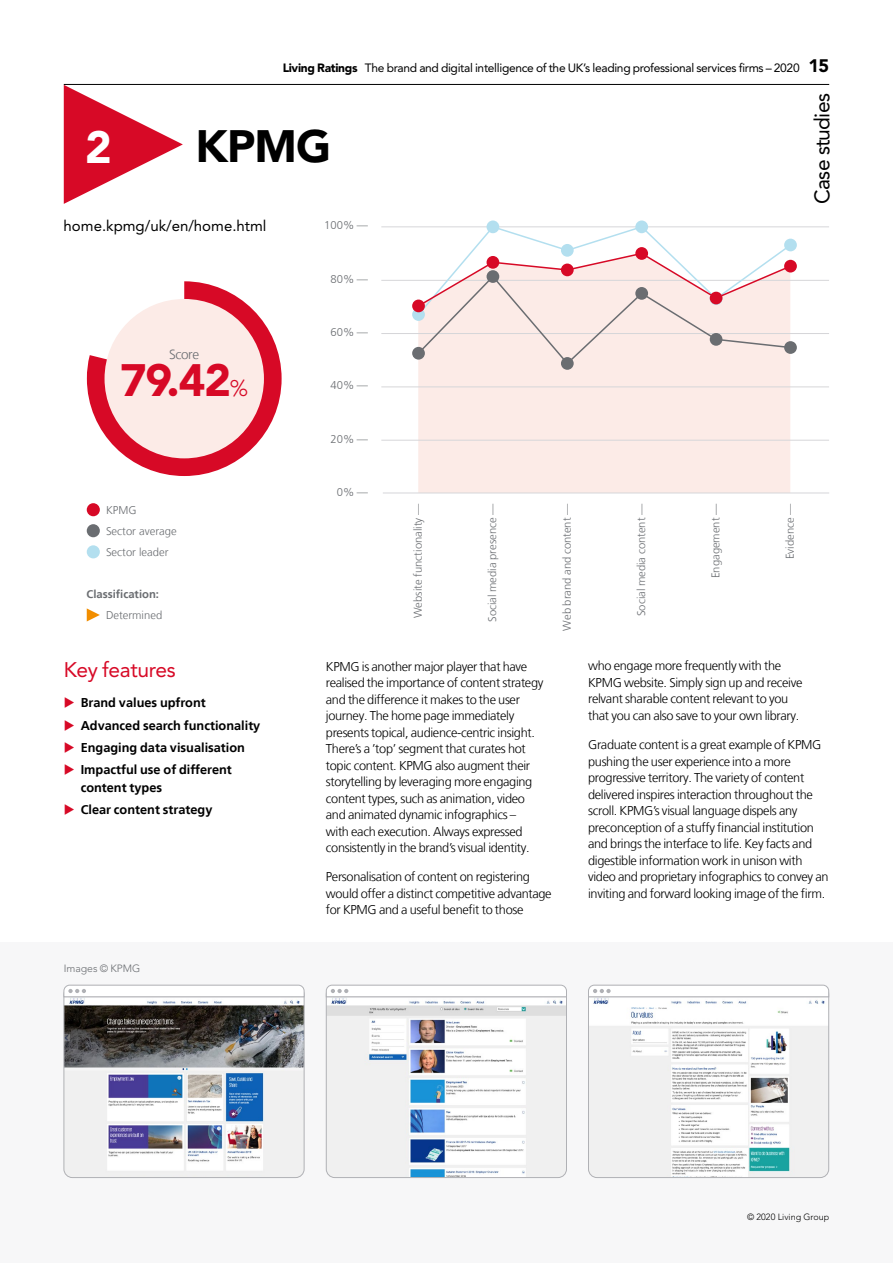
<style>
.page{position:relative;width:893px;height:1263px;background:#fff}
.page>*{position:absolute;margin:0;border:0;box-sizing:border-box;transform-origin:0 0}
.t1{font:900 45px "Avenir";color:#d70926}
.t2{font:900 45px "Avenir";color:#000}
.t3{font:900 45px "Avenir";color:#fff}
.t4{font:21px "Avenir";letter-spacing:-.035em;color:#000}
.t5{font:21px "Avenir";letter-spacing:-.015em;color:#d70926}
.t6{font:15px "Avenir";color:#000}
.t7{font:300 13.5px "Frutiger LT";letter-spacing:-.025em;color:#6a6d71}
.t8{font:300 12.75px/16.5px "Frutiger LT";letter-spacing:-.025em;color:#000}
.t9{font:700 12.75px/18px "Frutiger LT";color:#000}
.t10{font:12px "Avenir";letter-spacing:-.025em;color:#000}
.t11{font:300 11.25px/21px "Frutiger LT";color:#6a6d71}
.t12{font:700 11.25px "Frutiger LT";color:#6a6d71}
.t13{font:300 10.5px "Avenir";color:#6a6d71}
.t14{font:300 9px "Avenir";color:#000}
.s1{font-weight:900}
.s2{font-weight:900;font-size:18px}
.s3{font-weight:300;font-size:22.5px}
.s4{color:#d70926}
</style>
<div class="page">
<svg style="left:87px;top:281px;width:195px;height:195px"></svg>
<div style="left:105px;top:299px;width:159px;height:159px;background:#fcebe7;border-radius:50%"></div>
<div style="left:418px;top:366px;width:372px;height:127px;background:#fcebe7"></div>
<hr style="left:381px;top:440px;width:448px;height:1px;background:#d6d6d9">
<hr style="left:381px;top:386px;width:448px;height:1px;background:#d6d6d9">
<hr style="left:381px;top:333px;width:448px;height:1px;background:#d6d6d9">
<hr style="left:381px;top:280px;width:448px;height:1px;background:#d6d6d9">
<hr style="left:381px;top:226px;width:448px;height:1px;background:#d6d6d9">
<hr style="left:383px;top:493px;width:446px;height:1px;background:#d6d6d9">
<svg style="left:416px;top:225px;width:377px;height:141px"></svg>
<div style="left:412px;top:347px;width:13px;height:13px;background:#6a6d71;border-radius:50%"></div>
<div style="left:487px;top:270px;width:12px;height:13px;background:#6a6d71;border-radius:50%"></div>
<div style="left:561px;top:357px;width:13px;height:13px;background:#6a6d71;border-radius:50%"></div>
<div style="left:635px;top:287px;width:13px;height:13px;background:#6a6d71;border-radius:50%"></div>
<div style="left:710px;top:333px;width:12px;height:13px;background:#6a6d71;border-radius:50%"></div>
<div style="left:784px;top:341px;width:13px;height:13px;background:#6a6d71;border-radius:50%"></div>
<div style="left:412px;top:308px;width:13px;height:13px;background:#b3dfef;border-radius:50%"></div>
<div style="left:487px;top:220px;width:12px;height:13px;background:#b3dfef;border-radius:50%"></div>
<div style="left:561px;top:244px;width:13px;height:13px;background:#b3dfef;border-radius:50%"></div>
<div style="left:635px;top:220px;width:13px;height:13px;background:#b3dfef;border-radius:50%"></div>
<svg style="left:710px;top:292px;width:12px;height:13px"></svg>
<div style="left:784px;top:239px;width:13px;height:12px;background:#b3dfef;border-radius:50%"></div>
<div style="left:412px;top:300px;width:13px;height:12px;background:#d70926;border-radius:50%"></div>
<div style="left:487px;top:256px;width:12px;height:13px;background:#d70926;border-radius:50%"></div>
<div style="left:561px;top:264px;width:13px;height:12px;background:#d70926;border-radius:50%"></div>
<div style="left:635px;top:247px;width:13px;height:13px;background:#d70926;border-radius:50%"></div>
<div style="left:710px;top:292px;width:12px;height:12px;background:#d70926;border-radius:50%"></div>
<div style="left:784px;top:260px;width:13px;height:12px;background:#d70926;border-radius:50%"></div>
<div style="left:87px;top:503px;width:13px;height:13px;background:#d70926;border-radius:50%"></div>
<div style="left:87px;top:524px;width:13px;height:13px;background:#6a6d71;border-radius:50%"></div>
<div style="left:87px;top:545px;width:13px;height:13px;background:#b3dfef;border-radius:50%"></div>
<svg style="left:87px;top:608px;width:13px;height:13px"></svg>
<div style="left:0;top:943px;width:893px;height:320px;background:#f7f7f8"></div>
<svg style="left:64px;top:85px;width:119px;height:119px"></svg>
<img style="left:64px;top:997px;width:240px;height:180px">
<div style="left:64px;top:986px;width:240px;height:192px;border:1px solid #b0b1b5;border-radius:9px"></div>
<svg style="left:63px;top:984px;width:242px;height:13px"></svg>
<img style="left:326px;top:997px;width:240px;height:180px">
<div style="left:326px;top:986px;width:241px;height:192px;border:1px solid #b0b1b5;border-radius:9px"></div>
<svg style="left:326px;top:984px;width:241px;height:13px"></svg>
<img style="left:588px;top:997px;width:241px;height:180px">
<div style="left:588px;top:986px;width:241px;height:192px;border:1px solid #b0b1b5;border-radius:9px"></div>
<svg style="left:588px;top:984px;width:241px;height:13px"></svg>
<hr style="left:64px;top:84px;width:765px;height:1px;background:#000">
<h1 class="t3" style="left:85px;top:120px;width:28px">2</h1>
<p class="t10" style="left:283px;top:61px;width:548px"><span class="s1">Living Ratings</span> The brand and digital intelligence of the UK’s leading professional services firms – 2020 <span class="s2">15</span></p>
<h1 class="t2" style="left:195px;top:119px;width:137px">KPMG</h1>
<h2 class="t4" style="left:810px;top:204px;width:112px;rotate:-90deg">Case studies</h2>
<p class="t6" style="left:64px;top:217px;width:204px">home.kpmg/uk/en/home.html</p>
<p class="t7" style="left:169px;top:346px;width:32px">Score</p>
<h1 class="t1" style="left:120px;top:353px;width:130px">79.42<span class="s3">%</span></h1>
<p class="t11" style="left:106px;top:500px;width:72px">KPMG<br>Sector average<br>Sector leader</p>
<p class="t12" style="left:87px;top:587px;width:74px">Classification:</p>
<p class="t11" style="left:106px;top:604px;width:58px">Determined</p>
<h2 class="t5" style="left:64px;top:657px;width:114px">Key features</h2>
<p class="t9" style="left:64px;top:694px;width:144px"><span class="s4">◆</span> Brand values upfront</p>
<p class="t9" style="left:64px;top:716px;width:198px"><span class="s4">◆</span> Advanced search functionality</p>
<p class="t9" style="left:64px;top:739px;width:183px"><span class="s4">◆</span> Engaging data visualisation</p>
<p class="t9" style="left:81px;top:761px;width:153px;text-indent:-17px"><span class="s4">◆</span> Impactful use of different content types</p>
<p class="t9" style="left:64px;top:801px;width:150px"><span class="s4">◆</span> Clear content strategy</p>
<p class="t13" style="left:64px;top:962px;width:78px">Images © KPMG</p>
<p class="t11" style="left:324px;top:215px;width:45px">100% —</p>
<p class="t11" style="left:331px;top:269px;width:39px">80% —</p>
<p class="t11" style="left:331px;top:322px;width:39px">60% —</p>
<p class="t11" style="left:331px;top:375px;width:39px">40% —</p>
<p class="t11" style="left:331px;top:429px;width:39px">20% —</p>
<p class="t11" style="left:337px;top:482px;width:33px">0% —</p>
<p class="t11" style="left:408px;top:618px;width:116px;rotate:-90deg">Website functionality —</p>
<p class="t11" style="left:482px;top:622px;width:120px;rotate:-90deg">Social media presence —</p>
<p class="t11" style="left:556px;top:631px;width:128px;rotate:-90deg">Web brand and content —</p>
<p class="t8" style="left:326px;top:658px;width:219px">KPMG is another major player that have realised the importance of content strategy and the difference it makes to the user journey. The home page immediately presents topical, audience-centric insight.<br>There’s a ’top’ segment that curates hot topic content. KPMG also augment their storytelling by leveraging more engaging content types, such as animation, video and animated dynamic infographics –<br>with each execution. Always expressed consistently in the brand’s visual identity.</p>
<p class="t8" style="left:326px;top:869px;width:227px">Personalisation of content on registering would offer a distinct competitive advantage for KPMG and a useful benefit to those</p>
<p class="t11" style="left:631px;top:616px;width:114px;rotate:-90deg">Social media content —</p>
<p class="t11" style="left:705px;top:578px;width:76px;rotate:-90deg">Engagement —</p>
<p class="t11" style="left:780px;top:559px;width:57px;rotate:-90deg">Evidence —</p>
<p class="t8" style="left:588px;top:658px;width:216px">who engage more frequently with the KPMG website. Simply sign up and receive relvant sharable content relevant to you that you can also save to your own library.</p>
<p class="t8" style="left:588px;top:737px;width:242px">Graduate content is a great example of KPMG pushing the user experience into a more progressive territory. The variety of content delivered inspires interaction throughout the scroll. KPMG’s visual language dispels any preconception of a stuffy financial institution and brings the interface to life. Key facts and digestible information work in unison with video and proprietary infographics to convey an inviting and forward looking image of the firm.</p>
<p class="t14" style="left:747px;top:1211px;width:84px">© 2020 Living Group</p>
</div>
